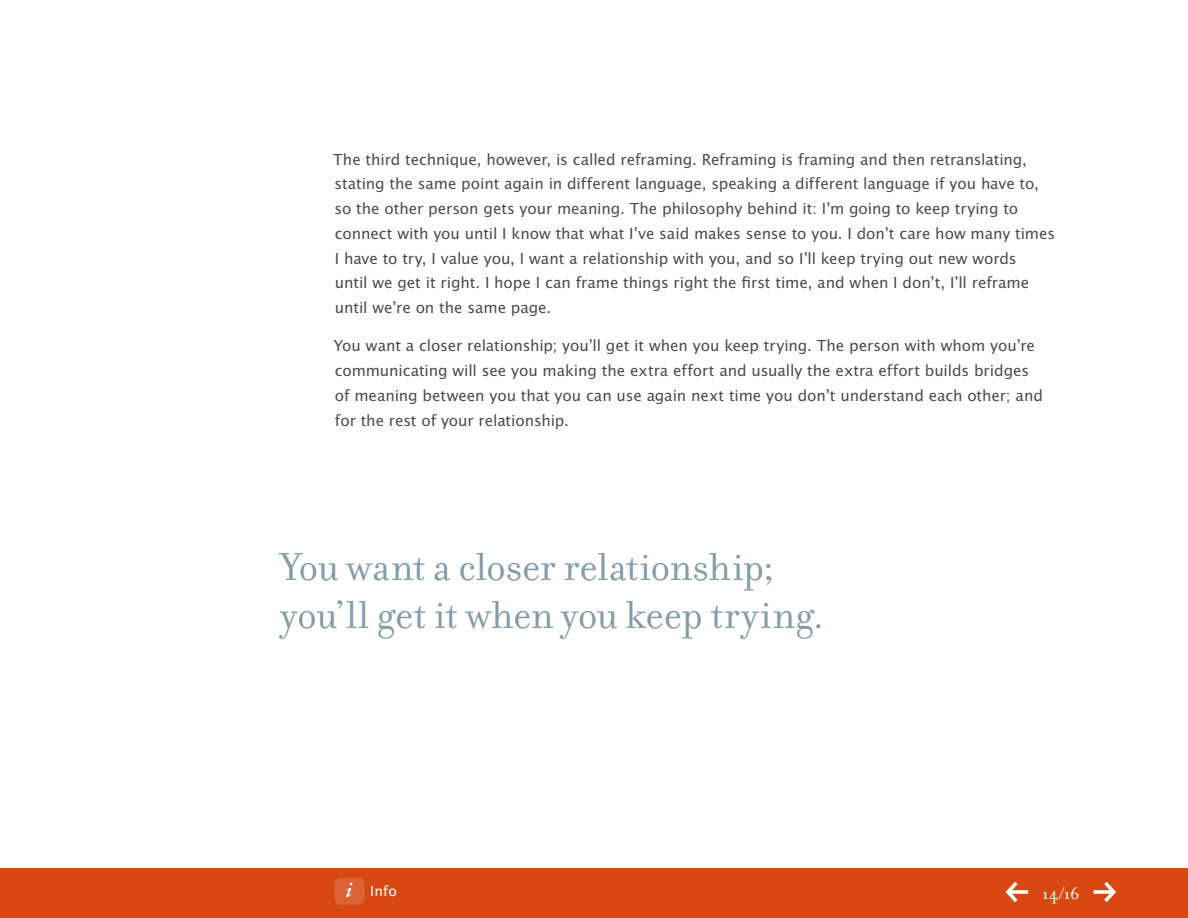
<style>
.page{position:relative;width:1188px;height:918px;background:#fff}
.page>*{position:absolute;margin:0;border:0;box-sizing:border-box;transform-origin:0 0}
.t1{font:42px/48px "Filosofia OT";letter-spacing:-.005em;color:#839ca9}
.t2{font:18px "Filosofia OT";color:#fff}
.t3{font:16.5px/24.8px "Lucida Sans EFOP";letter-spacing:-.005em;color:#4b4c4d}
.t4{font:15px "Lucida Sans EFOP";color:#fff}
</style>
<div class="page">
<div style="left:0;top:869px;width:1188px;height:49px;background:#d74812"></div>
<div style="left:334px;top:878px;width:30px;height:27px;background:#dd6336;border-radius:6px"></div>
<svg style="left:346px;top:883px;width:6px;height:14px"></svg>
<svg style="left:1006px;top:882px;width:22px;height:20px"></svg>
<svg style="left:1094px;top:882px;width:22px;height:20px"></svg>
<p class="t3" style="left:333px;top:148px;width:723px">The third technique, however, is called reframing. Reframing is framing and then retranslating, stating the same point again in different language, speaking a different language if you have to, so the other person gets your meaning. The philosophy behind it: I’m going to keep trying to connect with you until I know that what I’ve said makes sense to you. I don’t care how many times I have to try, I value you, I want a relationship with you, and so I’ll keep trying out new words<br>until we get it right. I hope I can frame things right the first time, and when I don’t, I’ll reframe until we’re on the same page.</p>
<p class="t3" style="left:334px;top:334px;width:711px">You want a closer relationship; you’ll get it when you keep trying. The person with whom you’re communicating will see you making the extra effort and usually the extra effort builds bridges of meaning between you that you can use again next time you don’t understand each other; and for the rest of your relationship.</p>
<h1 class="t1" style="left:280px;top:544px;width:545px">You want a closer relationship; you’ll get it when you keep trying.</h1>
<p class="t4" style="left:370px;top:883px;width:28px">Info</p>
<p class="t2" style="left:1042px;top:884px;width:39px">14/16</p>
</div>
